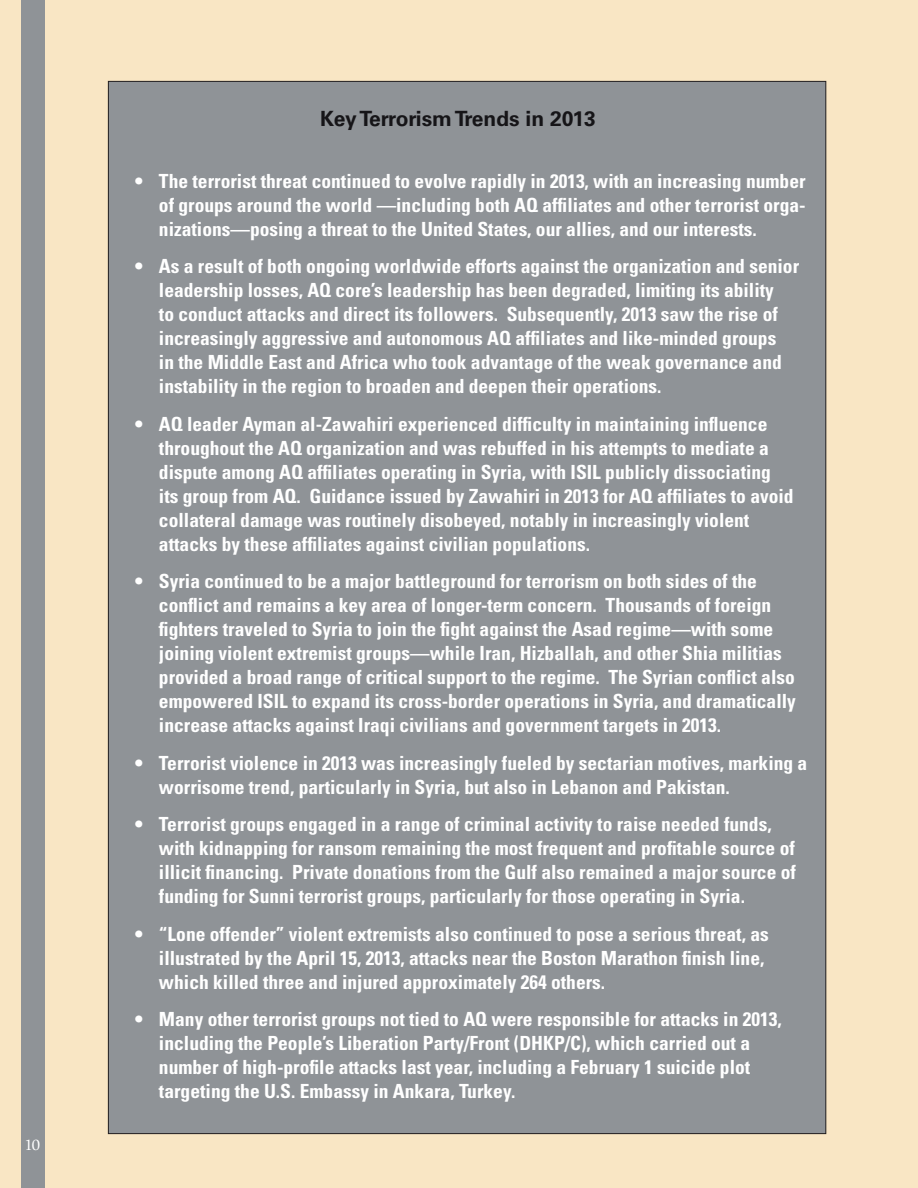
<style>
.page{position:relative;width:918px;height:1188px;background:#fff}
.page>*{position:absolute;margin:0;border:0;box-sizing:border-box;transform-origin:0 0}
.t1{font:700 21px "Univers";color:#161518}
.t2{font:700 condensed 19.5px/24px "Univers";color:#fff}
.t3{font:16.2px "Giovanni Std";color:#fff}
</style>
<div class="page">
<div style="left:0;top:0;width:70px;height:1188px;background:#f9e6c4"></div>
<div style="left:21px;top:0;width:24px;height:1188px;background:#8f9397"></div>
<div style="left:59px;top:0;width:859px;height:1188px;background:#f9e6c4"></div>
<div style="left:108px;top:81px;width:718px;height:1053px;background:#8f9397"></div>
<p class="t3" style="left:24px;top:1136px;width:18px">10</p>
<p class="t1" style="left:320px;top:107px;width:277px">Key Terrorism Trends in 2013</p>
<p class="t2" style="left:159px;top:169px;width:648px;text-align:justify;text-indent:-24px">• The terrorist threat continued to evolve rapidly in 2013, with an increasing number of groups around the world —including both AQ affiliates and other terrorist orga&shy;nizations—posing a threat to the United States, our allies, and our interests.</p>
<p class="t2" style="left:159px;top:254px;width:642px;text-indent:-24px">• As a result of both ongoing worldwide efforts against the organization and senior leadership losses, AQ core’s leadership has been degraded, limiting its ability<br>to conduct attacks and direct its followers. Subsequently, 2013 saw the rise of increasingly aggressive and autonomous AQ affiliates and like-minded groups<br>in the Middle East and Africa who took advantage of the weak governance and instability in the region to broaden and deepen their operations.</p>
<p class="t2" style="left:159px;top:412px;width:636px;text-indent:-24px">• AQ leader Ayman al-Zawahiri experienced difficulty in maintaining influence throughout the AQ organization and was rebuffed in his attempts to mediate a dispute among AQ affiliates operating in Syria, with ISIL publicly dissociating its group from AQ. Guidance issued by Zawahiri in 2013 for AQ affiliates to avoid collateral damage was routinely disobeyed, notably in increasingly violent attacks by these affiliates against civilian populations.</p>
<p class="t2" style="left:159px;top:569px;width:638px;text-indent:-24px">• Syria continued to be a major battleground for terrorism on both sides of the conflict and remains a key area of longer-term concern. Thousands of foreign fighters traveled to Syria to join the fight against the Asad regime—with some joining violent extremist groups—while Iran, Hizballah, and other Shia militias provided a broad range of critical support to the regime. The Syrian conflict also empowered ISIL to expand its cross-border operations in Syria, and dramatically increase attacks against Iraqi civilians and government targets in 2013.</p>
<p class="t2" style="left:159px;top:751px;width:650px;text-indent:-24px">• Terrorist violence in 2013 was increasingly fueled by sectarian motives, marking a worrisome trend, particularly in Syria, but also in Lebanon and Pakistan.</p>
<p class="t2" style="left:159px;top:812px;width:638px;text-indent:-24px">• Terrorist groups engaged in a range of criminal activity to raise needed funds, with kidnapping for ransom remaining the most frequent and profitable source of illicit financing. Private donations from the Gulf also remained a major source of funding for Sunni terrorist groups, particularly for those operating in Syria.</p>
<p class="t2" style="left:159px;top:922px;width:611px;text-indent:-24px">• “Lone offender” violent extremists also continued to pose a serious threat, as illustrated by the April 15, 2013, attacks near the Boston Marathon finish line, which killed three and injured approximately 264 others.</p>
<p class="t2" style="left:159px;top:1007px;width:624px;text-indent:-24px">• Many other terrorist groups not tied to AQ were responsible for attacks in 2013, including the People’s Liberation Party/Front (DHKP/C), which carried out a number of high-profile attacks last year, including a February 1 suicide plot targeting the U.S. Embassy in Ankara, Turkey.</p>
</div>
